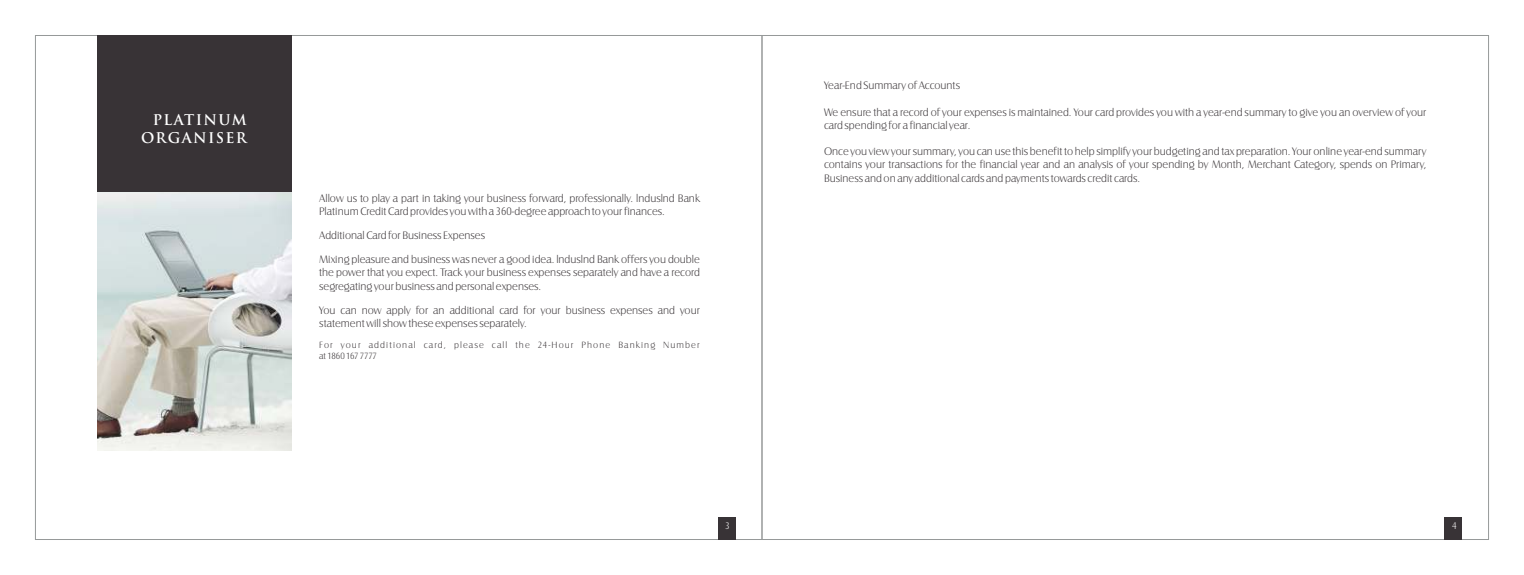
<style>
.page{position:relative;width:1524px;height:575px;background:#fff}
.page>*{position:absolute;margin:0;border:0;box-sizing:border-box;transform-origin:0 0}
.t1{font:700 14.38px/18.2px "Trajan Pro";letter-spacing:.09em;color:#fff;text-align:right}
.t2{font:11.25px/13.2px "Castle T Ligh";color:#383336}
.t3{font:10px "Castle T Ligh";color:#fff}
.t4{font:9.38px/11px "Castle T Ligh";letter-spacing:.115em;color:#383336}
</style>
<div class="page">
<img style="left:97px;top:192px;width:195px;height:257px">
<div style="left:1444px;top:516px;width:18px;height:23px;background:#383336"></div>
<div style="left:97px;top:35px;width:195px;height:157px;background:#383336"></div>
<div style="left:718px;top:516px;width:17px;height:23px;background:#383336"></div>
<p class="t1" style="left:141px;top:112px;width:107px">PLATINUM<br>ORGANISER</p>
<p class="t2" style="left:319px;top:191px;width:382px">Allow us to play a part in taking your business forward, professionally. lnduslnd Bank<br>Platinum Credit Card provides you with a 360-degree approach to your finances.</p>
<p class="t2" style="left:319px;top:223px;width:382px;line-height:24px">Additional Card for Business Expenses<br>Mixing pleasure and business was never a good idea. lnduslnd Bank offers you double</p>
<p class="t2" style="left:319px;top:266px;width:382px">the power that you expect. Track your business expenses separately and have a record segregating your business and personal expenses.</p>
<p class="t2" style="left:319px;top:303px;width:382px">You can now apply for an additional card for your business expenses and your statement will show these expenses separately.</p>
<p class="t4" style="left:319px;top:339px;width:382px">For your additional card, please call the 24-Hour Phone Banking Number at 1860 167 7777</p>
<p class="t3" style="left:725px;top:520px;width:6px">3</p>
<p class="t2" style="left:824px;top:79px;width:138px">Year-End Summary of Accounts</p>
<p class="t2" style="left:824px;top:105px;width:604px">We ensure that a record of your expenses is maintained. Your card provides you with a year-end summary to give you an overview of your card spending for a financial year.</p>
<p class="t2" style="left:824px;top:145px;width:604px;text-align:justify">Once you view your summary, you can use this benefit to help simplify your budgeting and tax preparation. Your online year-end summary contains your transactions for the financial year and an analysis of your spending by Month, Merchant Category, spends on Primary, Business and on any additional cards and payments towards credit cards.</p>
<p class="t3" style="left:1452px;top:520px;width:6px">4</p>
</div>
